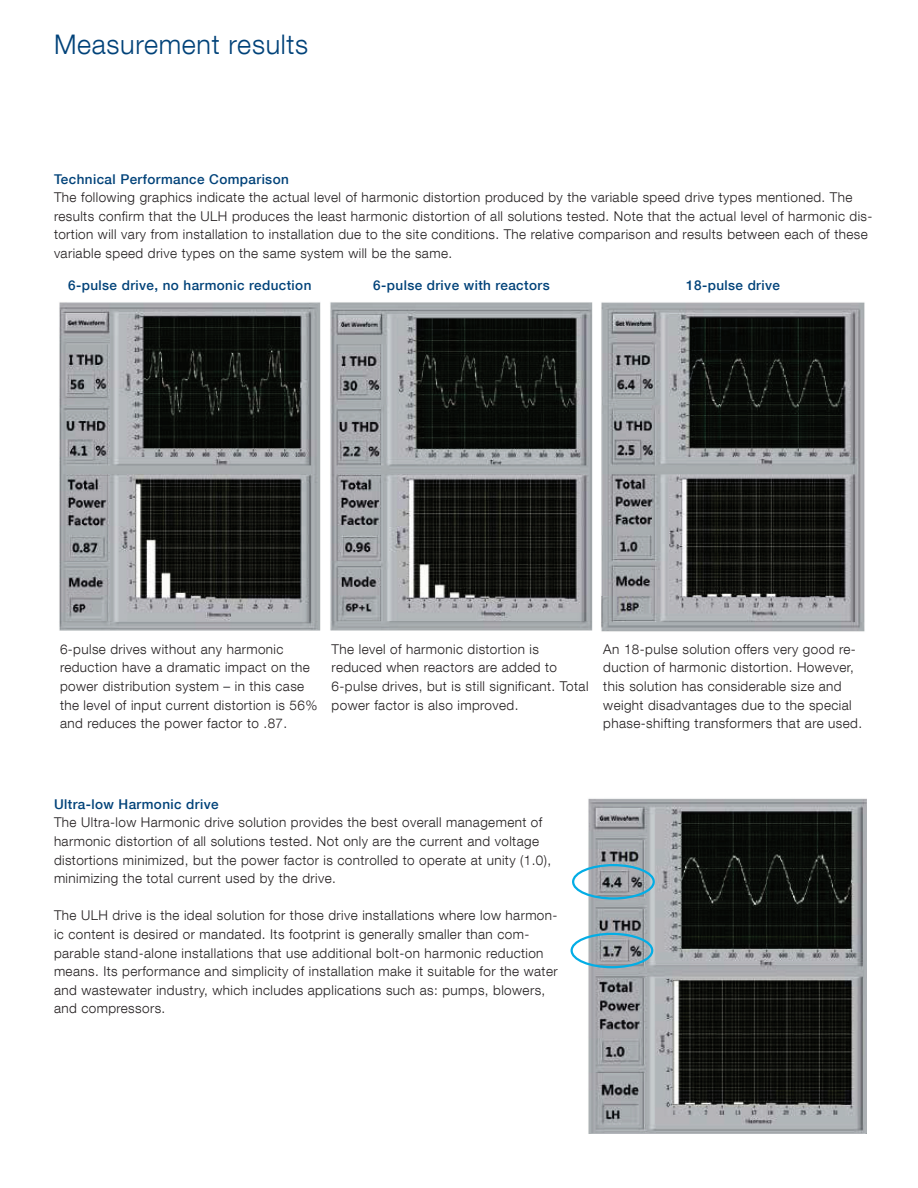
<style>
.page{position:relative;width:918px;height:1188px;background:#fff}
.page>*{position:absolute;margin:0;border:0;box-sizing:border-box;transform-origin:0 0}
.t1{font:300 27px "ABB Neue Helvetica";letter-spacing:.025em;color:#004279}
.t2{font:300 13.5px/18.6px "ABB Neue Helvetica";letter-spacing:.03em;color:#231f20}
.t3{font:500 13.5px "ABB Neue Helvetica";letter-spacing:.03em;color:#004279}
</style>
<div class="page">
<img style="left:59px;top:302px;width:262px;height:329px">
<img style="left:330px;top:302px;width:263px;height:329px">
<img style="left:601px;top:302px;width:264px;height:330px">
<img style="left:588px;top:798px;width:278px;height:336px">
<div style="left:572px;top:864px;width:83px;height:36px;border:2px solid #03ade5;border-radius:50%"></div>
<div style="left:571px;top:933px;width:82px;height:35px;border:2px solid #03ade5;border-radius:50%"></div>
<h1 class="t1" style="left:54px;top:28px;width:256px">Measurement results</h1>
<p class="t3" style="left:54px;top:171px;width:236px">Technical Performance Comparison</p>
<p class="t2" style="left:54px;top:188px;width:820px">The following graphics indicate the actual level of harmonic distortion produced by the variable speed drive types mentioned. The results confirm that the ULH produces the least harmonic distortion of all solutions tested. Note that the actual level of harmonic dis&shy;tortion will vary from installation to installation due to the site conditions. The relative comparison and results between each of these variable speed drive types on the same system will be the same.</p>
<p class="t3" style="left:68px;top:277px;width:245px">6-pulse drive, no harmonic reduction</p>
<p class="t3" style="left:373px;top:277px;width:178px">6-pulse drive with reactors</p>
<p class="t3" style="left:686px;top:277px;width:95px">18-pulse drive</p>
<p class="t2" style="left:60px;top:639px;width:259px">6-pulse drives without any harmonic reduction have a dramatic impact on the power distribution system – in this case the level of input current distortion is 56% and reduces the power factor to .87.</p>
<p class="t2" style="left:332px;top:639px;width:258px">The level of harmonic distortion is reduced when reactors are added to 6-pulse drives, but is still significant. Total power factor is also improved.</p>
<p class="t2" style="left:603px;top:639px;width:260px">An 18-pulse solution offers very good re&shy;duction of harmonic distortion. However, this solution has considerable size and weight disadvantages due to the special phase-shifting transformers that are used.</p>
<p class="t3" style="left:54px;top:796px;width:166px">Ultra-low Harmonic drive</p>
<p class="t2" style="left:54px;top:813px;width:499px">The Ultra-low Harmonic drive solution provides the best overall management of harmonic distortion of all solutions tested. Not only are the current and voltage distortions minimized, but the power factor is controlled to operate at unity (1.0), minimizing the total current used by the drive.</p>
<p class="t2" style="left:54px;top:906px;width:505px">The ULH drive is the ideal solution for those drive installations where low harmon&shy;ic content is desired or mandated. Its footprint is generally smaller than com&shy;parable stand-alone installations that use additional bolt-on harmonic reduction means. Its performance and simplicity of installation make it suitable for the water and wastewater industry, which includes applications such as: pumps, blowers, and compressors.</p>
</div>
